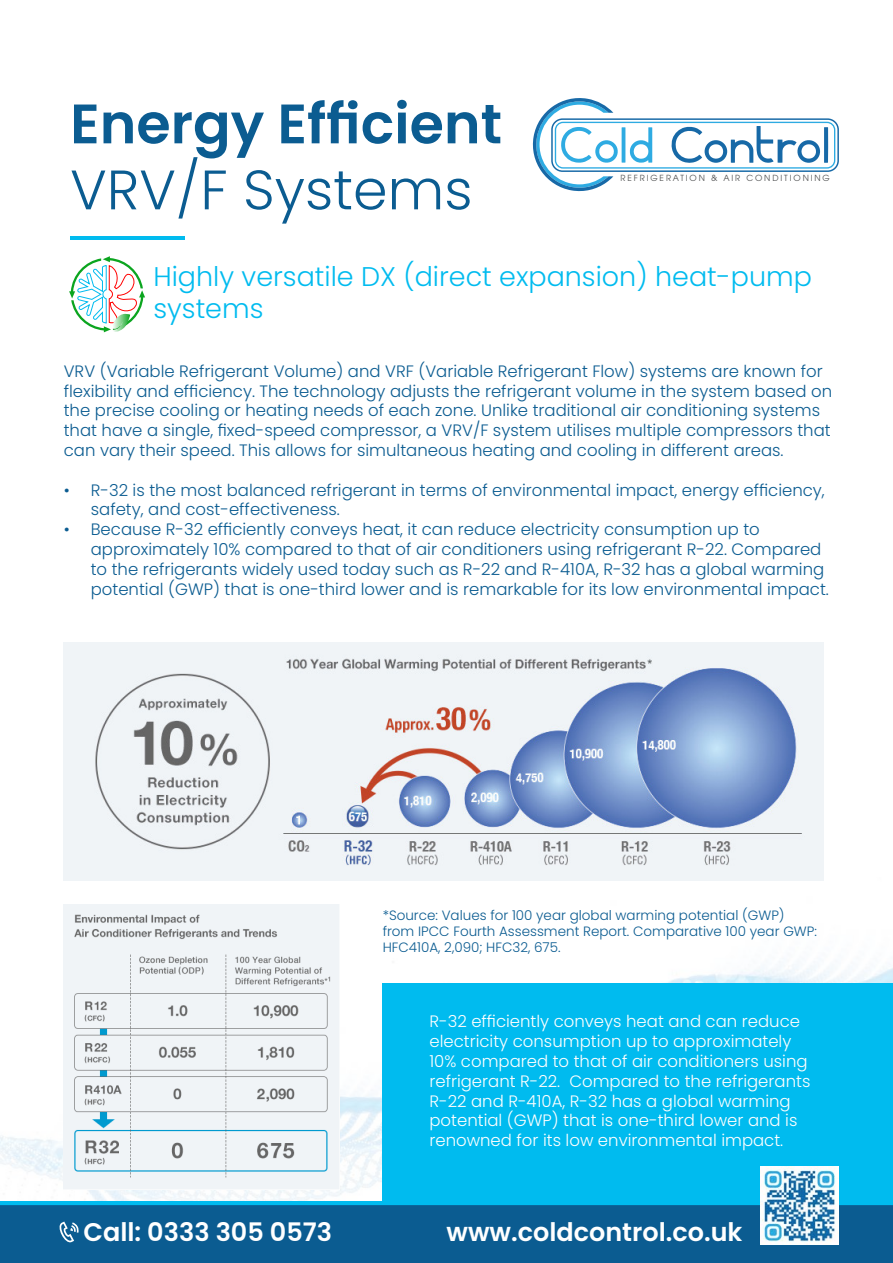
<style>
.page{position:relative;width:893px;height:1263px;background:#fff}
.page>*{position:absolute;margin:0;border:0;box-sizing:border-box;transform-origin:0 0}
.t1{font:600 55.5px "Poppins";color:#0b5c91}
.t2{font:300 55.5px "Poppins";color:#0b5c91}
.t3{font:300 27px/32.4px "Poppins";color:#00bbef}
.t4{font:600 25.5px "Poppins";color:#fff}
.t5{font:300 16.5px/19.8px "Poppins";color:#0b5c91}
.t6{font:300 16.5px/19.8px "Poppins";color:#fff}
.t7{font:300 13.5px/16.2px "Poppins";color:#0b5c91}
.t8{font:8.4px "ITC Avant Garde Pro";letter-spacing:.225em;color:#4f5051}
</style>
<div class="page">
<img style="left:0;top:878px;width:893px;height:323px">
<div style="left:383px;top:983px;width:510px;height:280px;background:#00bbef"></div>
<div style="left:0;top:1201px;width:893px;height:8px;background:#00bbef"></div>
<div style="left:0;top:1205px;width:893px;height:58px;background:#0b5c91"></div>
<svg style="left:59px;top:1221px;width:20px;height:21px"></svg>
<img style="left:761px;top:1166px;width:78px;height:78px">
<svg style="left:671px;top:126px;width:157px;height:37px"></svg>
<div style="left:551px;top:118px;width:288px;height:54px;border:1px solid #1769a7;border-radius:11px"></div>
<div style="left:555px;top:122px;width:280px;height:47px;border:1px solid #2eabe2;border-radius:8px"></div>
<svg style="left:532px;top:98px;width:120px;height:94px"></svg>
<img style="left:64px;top:643px;width:759px;height:237px">
<img style="left:64px;top:905px;width:275px;height:285px">
<svg style="left:69px;top:256px;width:76px;height:77px"></svg>
<svg style="left:70px;top:236px;width:115px;height:4px"></svg>
<p class="t1" style="left:70px;top:92px;width:433px">Energy Efficient</p>
<p class="t2" style="left:70px;top:158px;width:404px">VRV/F Systems</p>
<p class="t8" style="left:620px;top:173px;width:211px">REFRIGERATION &amp; AIR CONDITIONING</p>
<p class="t3" style="left:153px;top:260px;width:660px">Highly versatile DX (direct expansion) heat-pump systems</p>
<p class="t5" style="left:64px;top:361px;width:770px">VRV (Variable Refrigerant Volume) and VRF (Variable Refrigerant Flow) systems are known for flexibility and efficiency. The technology adjusts the refrigerant volume in the system based on the precise cooling or heating needs of each zone. Unlike traditional air conditioning systems that have a single, fixed-speed compressor, a VRV/F system utilises multiple compressors that can vary their speed. This allows for simultaneous heating and cooling in different areas.</p>
<p class="t5" style="left:91px;top:480px;width:735px;text-indent:-27px">• R-32 is the most balanced refrigerant in terms of environmental impact, energy efficiency, safety, and cost-effectiveness.</p>
<p class="t5" style="left:91px;top:520px;width:740px;text-indent:-27px">• Because R-32 efficiently conveys heat, it can reduce electricity consumption up to approximately 10% compared to that of air conditioners using refrigerant R-22. Compared to the refrigerants widely used today such as R-22 and R-410A, R-32 has a global warming potential (GWP) that is one-third lower and is remarkable for its low environmental impact.</p>
<p class="t7" style="left:383px;top:907px;width:436px">*Source: Values for 100 year global warming potential (GWP) from IPCC Fourth Assessment Report. Comparative 100 year GWP:<br>HFC410A, 2,090; HFC32, 675.</p>
<p class="t6" style="left:429px;top:1012px;width:382px">R-32 efficiently conveys heat and can reduce electricity consumption up to approximately 10% compared to that of air conditioners using refrigerant R-22. Compared to the refrigerants R-22 and R-410A, R-32 has a global warming potential (GWP) that is one-third lower and is renowned for its low environmental impact.</p>
<p class="t4" style="left:83px;top:1217px;width:250px">Call: 0333 305 0573</p>
<p class="t4" style="left:447px;top:1217px;width:297px">www.coldcontrol.co.uk</p>
</div>
